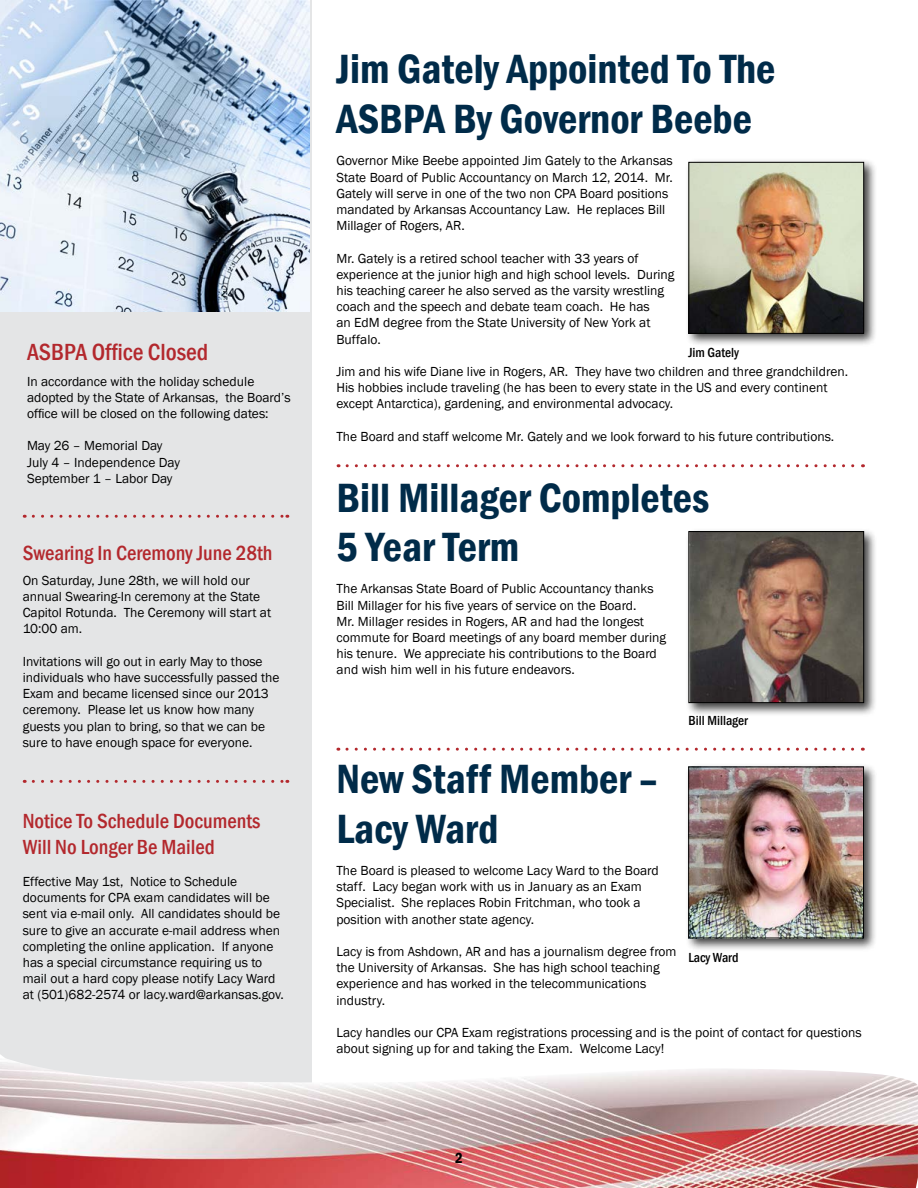
<style>
.page{position:relative;width:918px;height:1188px;background:#fff}
.page>*{position:absolute;margin:0;border:0;box-sizing:border-box;transform-origin:0 0}
.t1{font:600 condensed 42px/49.5px "Franklin Gothic";color:#002b49}
.t2{font:500 condensed 24px "Franklin Gothic";color:#b3282d}
.t3{font:500 condensed 21px/25.2px "Franklin Gothic";color:#b3282d}
.t4{font:600 condensed 15px "Franklin Gothic";color:#000}
.t5{font:13.5px/16.2px "Franklin Gothic";color:#000}
.t6{font:500 condensed 13.5px "Franklin Gothic";color:#000}
</style>
<div class="page">
<div style="left:0;top:0;width:311px;height:1146px;background:#e4e5e6"></div>
<svg style="left:347px;top:464px;width:517px;height:3px"></svg>
<img style="left:0;top:1054px;width:918px;height:134px">
<div style="left:685px;top:159px;width:192px;height:188px;background:#000;opacity:.75"></div>
<img style="left:691px;top:164px;width:171px;height:168px">
<div style="left:689px;top:162px;width:175px;height:172px;border:1px solid #000"></div>
<div style="left:685px;top:528px;width:192px;height:188px;background:#000;opacity:.75"></div>
<img style="left:691px;top:533px;width:171px;height:168px">
<div style="left:689px;top:531px;width:175px;height:172px;border:1px solid #000"></div>
<svg style="left:33px;top:780px;width:255px;height:3px"></svg>
<svg style="left:347px;top:748px;width:516px;height:3px"></svg>
<div style="left:685px;top:763px;width:192px;height:189px;background:#000;opacity:.75"></div>
<img style="left:690px;top:769px;width:172px;height:167px">
<div style="left:688px;top:767px;width:176px;height:171px;border:1px solid #000"></div>
<svg style="left:33px;top:515px;width:255px;height:3px"></svg>
<img style="left:0;top:0;width:310px;height:311px">
<h2 class="t2" style="left:27px;top:337px;width:183px">ASBPA Office Closed</h2>
<p class="t5" style="left:27px;top:373px;width:265px">In accordance with the holiday schedule adopted by the State of Arkansas, the Board’s office will be closed on the following dates:</p>
<p class="t5" style="left:27px;top:438px;width:155px">May 26 – Memorial Day<br>July 4 – Independence Day<br>September 1 – Labor Day</p>
<h3 class="t3" style="left:23px;top:540px;width:251px">Swearing In Ceremony June 28th</h3>
<p class="t5" style="left:23px;top:572px;width:250px">On Saturday, June 28th, we will hold our annual Swearing-In ceremony at the State Capitol Rotunda. The Ceremony will start at 10:00 am.</p>
<p class="t5" style="left:23px;top:653px;width:258px">Invitations will go out in early May to those individuals who have successfully passed the Exam and became licensed since our 2013 ceremony. Please let us know how many guests you plan to bring, so that we can be sure to have enough space for everyone.</p>
<h3 class="t3" style="left:23px;top:809px;width:239px">Notice To Schedule Documents<br>Will No Longer Be Mailed</h3>
<p class="t5" style="left:23px;top:874px;width:263px">Effective May 1st, Notice to Schedule documents for CPA exam candidates will be sent via e-mail only. All candidates should be sure to give an accurate e-mail address when completing the online application. If anyone has a special circumstance requiring us to mail out a hard copy please notify Lacy Ward at (501)682-2574 or lacy.ward@arkansas.gov.</p>
<h1 class="t1" style="left:336px;top:44px;width:441px">Jim Gately Appointed To The<br>ASBPA By Governor Beebe</h1>
<p class="t5" style="left:336px;top:153px;width:338px">Governor Mike Beebe appointed Jim Gately to the Arkansas State Board of Public Accountancy on March 12, 2014. Mr.<br>Gately will serve in one of the two non CPA Board positions mandated by Arkansas Accountancy Law. He replaces Bill Millager of Rogers, AR.</p>
<p class="t5" style="left:336px;top:250px;width:340px">Mr. Gately is a retired school teacher with 33 years of experience at the junior high and high school levels. During his teaching career he also served as the varsity wrestling coach and the speech and debate team coach. He has<br>an EdM degree from the State University of New York at Buffalo.</p>
<p class="t5" style="left:336px;top:364px;width:513px">Jim and his wife Diane live in Rogers, AR. They have two children and three grandchildren.<br>His hobbies include traveling (he has been to every state in the US and every continent except Antarctica), gardening, and environmental advocacy.</p>
<p class="t5" style="left:336px;top:428px;width:499px">The Board and staff welcome Mr. Gately and we look forward to his future contributions.</p>
<p class="t6" style="left:689px;top:344px;width:52px">Jim Gately</p>
<h1 class="t1" style="left:337px;top:472px;width:374px">Bill Millager Completes<br>5 Year Term</h1>
<p class="t5" style="left:337px;top:581px;width:331px">The Arkansas State Board of Public Accountancy thanks Bill Millager for his five years of service on the Board.<br>Mr. Millager resides in Rogers, AR and had the longest commute for Board meetings of any board member during his tenure. We appreciate his contributions to the Board and wish him well in his future endeavors.</p>
<p class="t6" style="left:689px;top:712px;width:61px">Bill Millager</p>
<h1 class="t1" style="left:336px;top:754px;width:323px">New Staff Member –<br>Lacy Ward</h1>
<p class="t5" style="left:336px;top:863px;width:324px">The Board is pleased to welcome Lacy Ward to the Board staff. Lacy began work with us in January as an Exam Specialist. She replaces Robin Fritchman, who took a position with another state agency.</p>
<p class="t5" style="left:336px;top:944px;width:342px">Lacy is from Ashdown, AR and has a journalism degree from the University of Arkansas. She has high school teaching experience and has worked in the telecommunications industry.</p>
<p class="t5" style="left:336px;top:1025px;width:527px">Lacy handles our CPA Exam registrations processing and is the point of contact for questions about signing up for and taking the Exam. Welcome Lacy!</p>
<p class="t6" style="left:688px;top:948px;width:52px">Lacy Ward</p>
<p class="t4" style="left:455px;top:1148px;width:9px">2</p>
</div>
